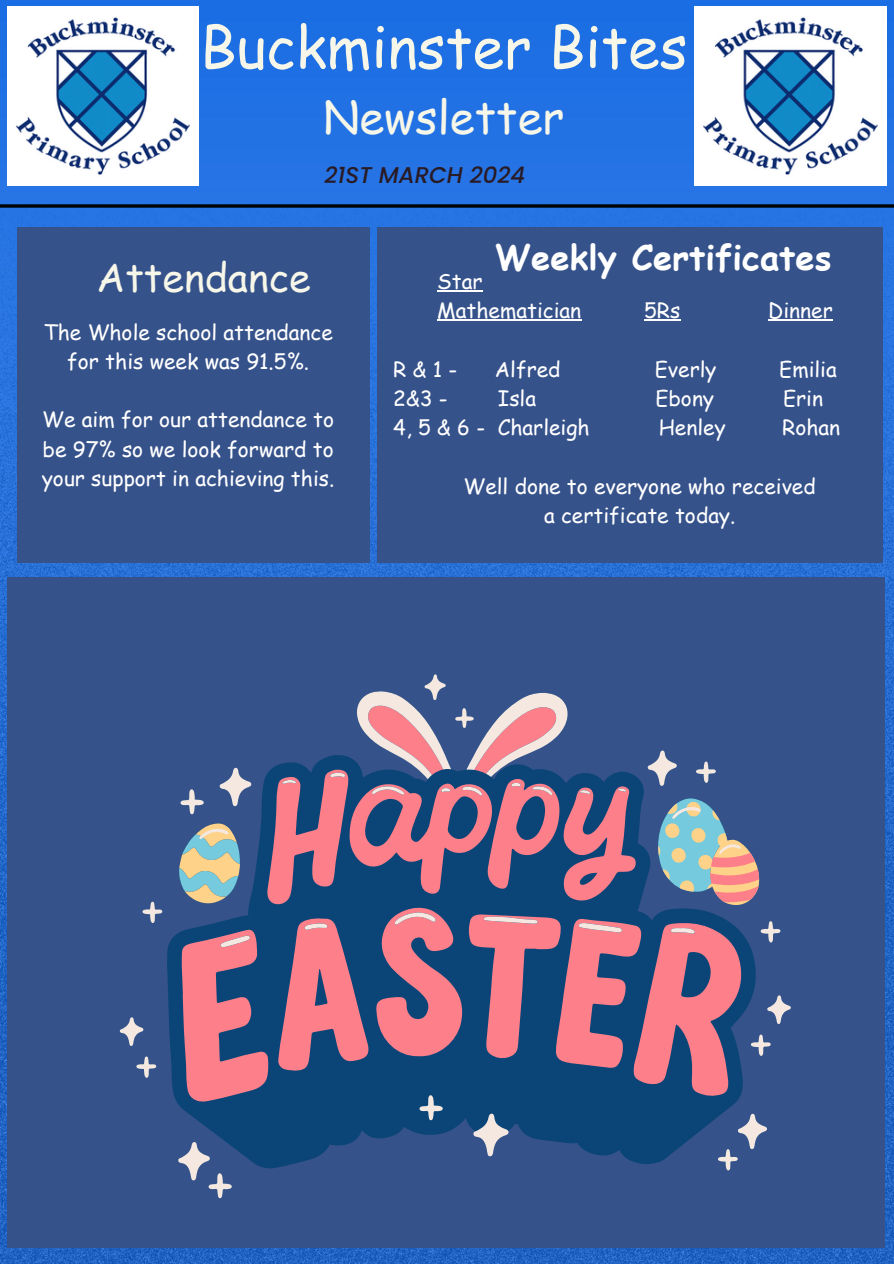
<style>
.page{position:relative;width:894px;height:1264px;background:#fff}
.page>*{position:absolute;margin:0;border:0;box-sizing:border-box;transform-origin:0 0}
.t1{font:57.45px "Comic Sans MS";color:#f6f6e9}
.t2{font:45.45px "Comic Sans MS";color:#f6f6e9}
.t3{font:39.45px "Comic Sans MS";color:#f6f6e9}
.t4{font:700 34.5px "Comic Sans MS";color:#fff}
.t5{font:italic 500 22.8px "Poppins";color:#291b25}
.t6{font:21px/29.2px "Comic Sans MS";color:#fff;text-align:center}
</style>
<div class="page">
<img style="left:0;top:0;width:893px;height:1263px">
<div style="left:17px;top:228px;width:353px;height:335px;background:#36528b"></div>
<img style="left:7px;top:6px;width:191px;height:179px">
<svg style="left:0;top:204px;width:893px;height:4px;background:#051122"></svg>
<img style="left:694px;top:6px;width:191px;height:179px">
<div style="left:377px;top:228px;width:505px;height:335px;background:#36528b"></div>
<div style="left:7px;top:577px;width:877px;height:671px;background:#36528b"></div>
<svg style="left:120px;top:674px;width:670px;height:524px"></svg>
<hr style="left:437px;top:290px;width:45px;height:1px;background:#fff">
<hr style="left:437px;top:319px;width:144px;height:1px;background:#fff">
<hr style="left:644px;top:319px;width:36px;height:1px;background:#fff">
<hr style="left:768px;top:319px;width:64px;height:1px;background:#fff">
<h4 class="t1" style="left:200px;top:5px;width:489px">Buckminster Bites</h4>
<h4 class="t2" style="left:323px;top:84px;width:242px">Newsletter</h4>
<p class="t5" style="left:324px;top:159px;width:202px">21ST MARCH 2024</p>
<p class="t3" style="left:96px;top:248px;width:215px">Attendance</p>
<p class="t6" style="left:43px;top:316px;width:291px">The Whole school attendance for this week was 91.5%.</p>
<h2 class="t6" style="left:42px;top:404px;width:294px;text-align:justify">We aim for our attendance to be 97% so we look forward to your support in achieving this.</h2>
<p class="t4" style="left:495px;top:232px;width:337px">Weekly Certificates</p>
<p class="t6" style="left:437px;top:266px;width:47px">Star</p>
<p class="t6" style="left:437px;top:295px;width:145px">Mathematician</p>
<p class="t6" style="left:644px;top:295px;width:38px">5Rs</p>
<p class="t6" style="left:768px;top:295px;width:66px">Dinner</p>
<p class="t6" style="left:393px;top:353px;width:65px">R&amp;1-</p>
<p class="t6" style="left:494px;top:353px;width:67px">Alfred</p>
<p class="t6" style="left:654px;top:353px;width:63px">Everly</p>
<p class="t6" style="left:779px;top:353px;width:59px">Emilia</p>
<p class="t6" style="left:393px;top:383px;width:56px">2&amp;3 -</p>
<p class="t6" style="left:497px;top:383px;width:40px">Isla</p>
<p class="t6" style="left:655px;top:383px;width:60px">Ebony</p>
<p class="t6" style="left:782px;top:383px;width:42px">Erin</p>
<p class="t6" style="left:393px;top:412px;width:198px">4, 5 &amp; 6 - Charleigh</p>
<p class="t6" style="left:658px;top:412px;width:68px">Henley</p>
<p class="t6" style="left:782px;top:412px;width:60px">Rohan</p>
<p class="t6" style="left:463px;top:470px;width:353px">Well done to everyone who received</p>
<p class="t6" style="left:544px;top:500px;width:193px">a certificate today.</p>
</div>
